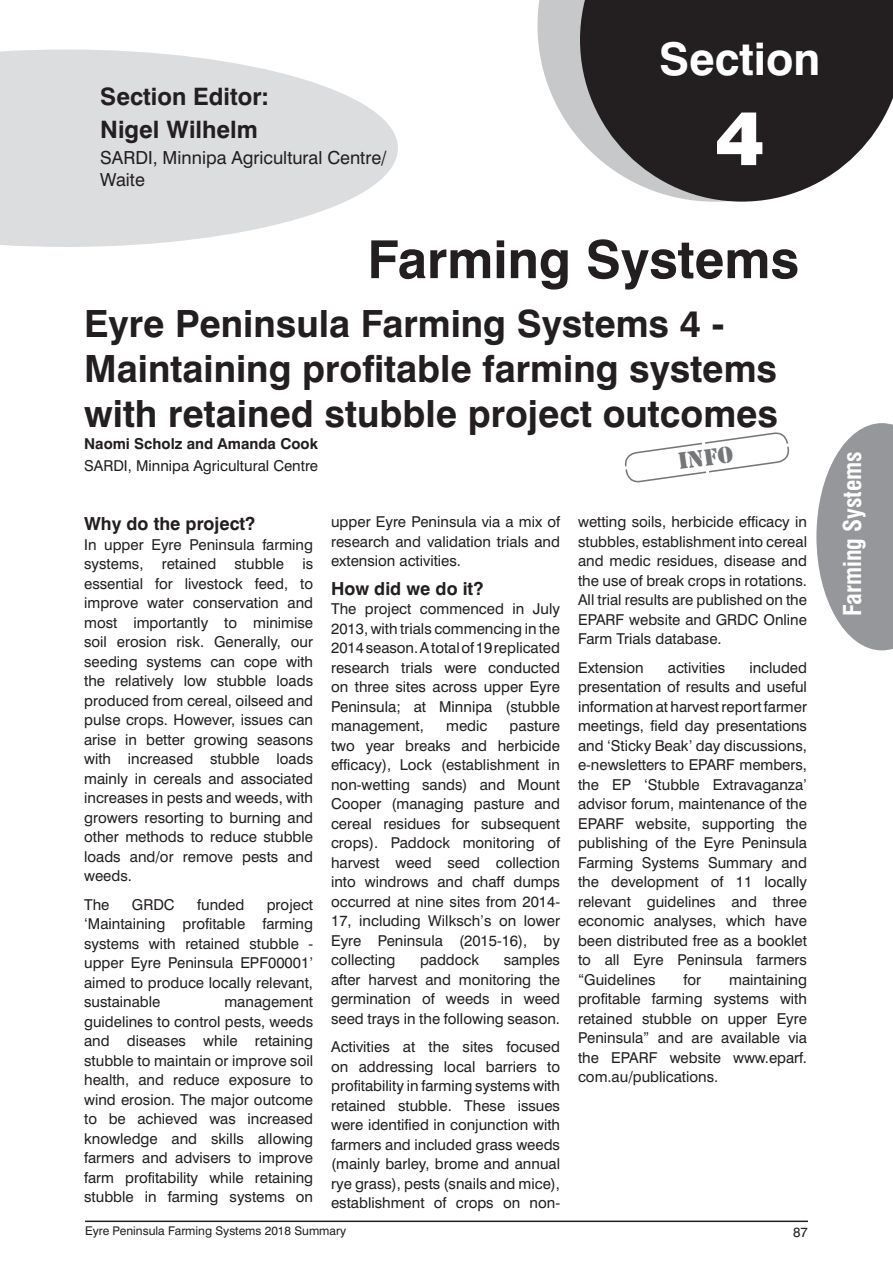
<style>
.page{position:relative;width:893px;height:1263px;background:#fff}
.page>*{position:absolute;margin:0;border:0;box-sizing:border-box;transform-origin:0 0}
.t1{font:900 75px "Swiss 721 BT";color:#fff}
.t2{font:700 52.5px "Swiss 721 BT";color:#231f20}
.t3{font:700 45px "Swiss 721 BT";color:#fff}
.t4{font:700 37.5px/45px "Swiss 721 BT";color:#231f20}
.t5{font:700 24px "Swiss 721 BT";color:#231f20}
.t6{font:700 condensed 24px "Swiss 721 BT";color:#fff}
.t7{font:21.75px "Stencil Std";color:#757679}
.t8{font:18px/21.6px "Swiss 721 BT";color:#231f20}
.t9{font:700 18px "Swiss 721 BT";color:#231f20}
.t10{font:15px/19.5px "Swiss 721 BT";color:#231f20;text-align:justify}
.t11{font:700 15px "Swiss 721 BT";color:#231f20}
.t12{font:13.5px "Swiss 721 BT";color:#231f20}
.t13{font:12px "Swiss 721 BT";color:#231f20}
</style>
<div class="page">
<hr style="left:85px;top:1220px;width:723px;height:2px;background:#231f20">
<svg style="left:0;top:49px;width:398px;height:198px;fill:#dcdddf"></svg>
<svg style="left:537px;top:0;width:43px;height:140px;fill:#c7c8ca"></svg>
<svg style="left:580px;top:0;width:313px;height:202px;background:#434041"></svg>
<svg style="left:624px;top:423px;width:269px;height:227px"></svg>
<p class="t5" style="left:100px;top:82px;width:170px">Section Editor:</p>
<p class="t5" style="left:100px;top:115px;width:159px">Nigel Wilhelm</p>
<p class="t8" style="left:100px;top:147px;width:288px">SARDI, Minnipa Agricultural Centre/<br>Waite</p>
<p class="t3" style="left:659px;top:32px;width:163px">Section</p>
<p class="t1" style="left:715px;top:93px;width:51px">4</p>
<p class="t2" style="left:367px;top:227px;width:433px">Farming Systems</p>
<p class="t4" style="left:84px;top:301px;width:695px">Eyre Peninsula Farming Systems 4 -<br>Maintaining profitable farming systems with retained stubble project outcomes</p>
<p class="t11" style="left:84px;top:435px;width:235px">Naomi Scholz and Amanda Cook</p>
<p class="t10" style="left:84px;top:456px;width:236px">SARDI, Minnipa Agricultural Centre</p>
<p class="t7" style="left:676px;top:447px;width:57px;rotate:-8deg">INFO</p>
<p class="t9" style="left:84px;top:513px;width:173px">Why do the project?</p>
<p class="t10" style="left:84px;top:534px;width:230px">In upper Eyre Peninsula farming systems, retained stubble is essential for livestock feed, to improve water conservation and most importantly to minimise soil erosion risk. Generally, our seeding systems can cope with the relatively low stubble loads produced from cereal, oilseed and pulse crops. However, issues can arise in better growing seasons with increased stubble loads mainly in cereals and associated increases in pests and weeds, with growers resorting to burning and other methods to reduce stubble loads and/or remove pests and weeds.</p>
<p class="t10" style="left:84px;top:894px;width:27px">The</p>
<p class="t10" style="left:132px;top:894px;width:44px">GRDC</p>
<p class="t10" style="left:197px;top:894px;width:49px">funded</p>
<p class="t10" style="left:84px;top:894px;width:230px;text-indent:183px">project ‘Maintaining profitable farming systems with retained stubble - upper Eyre Peninsula EPF00001’ aimed to produce locally relevant, sustainable</p>
<p class="t10" style="left:84px;top:992px;width:230px;text-indent:140px">management guidelines to control pests, weeds and diseases while retaining stubble to maintain or improve soil health, and reduce exposure to wind erosion. The major outcome to be achieved was increased knowledge and skills allowing farmers and advisers to improve farm profitability while retaining stubble in farming systems on</p>
<p class="t10" style="left:331px;top:512px;width:230px">upper Eyre Peninsula via a mix of research and validation trials and extension activities.</p>
<p class="t9" style="left:331px;top:577px;width:154px">How did we do it?</p>
<p class="t10" style="left:331px;top:599px;width:230px">The project commenced in July 2013, with trials commencing in the 2014 season. A total of 19 replicated research trials were conducted on three sites across upper Eyre Peninsula; at Minnipa (stubble management,</p>
<p class="t10" style="left:446px;top:716px;width:43px">medic</p>
<p class="t10" style="left:331px;top:716px;width:230px;text-indent:179px">pasture two year breaks and herbicide efficacy), Lock (establishment in non-wetting sands) and Mount Cooper (managing pasture and cereal residues for subsequent crops). Paddock monitoring of harvest weed seed collection into windrows and chaff dumps occurred at nine sites from 2014- 17, including Wilksch’s on lower Eyre Peninsula (2015-16), by collecting</p>
<p class="t10" style="left:331px;top:950px;width:230px;text-indent:173px">samples after harvest and monitoring the germination of weeds in weed seed trays in the following season.</p>
<p class="t10" style="left:331px;top:1037px;width:230px">Activities at the sites focused on addressing local barriers to profitability in farming systems with retained stubble. These issues were identified in conjunction with farmers and included grass weeds (mainly barley, brome and annual rye grass), pests (snails and mice), establishment of crops on non-</p>
<p class="t10" style="left:420px;top:950px;width:61px">paddock</p>
<p class="t10" style="left:578px;top:512px;width:230px">wetting soils, herbicide efficacy in stubbles, establishment into cereal and medic residues, disease and the use of break crops in rotations.<br>All trial results are published on the EPARF website and GRDC Online Farm Trials database.</p>
<p class="t10" style="left:578px;top:657px;width:67px">Extension</p>
<p class="t10" style="left:668px;top:657px;width:59px">activities</p>
<p class="t10" style="left:578px;top:657px;width:230px;text-indent:171px">included presentation of results and useful information at harvest report farmer meetings, field day presentations and ‘Sticky Beak’ day discussions, e-newsletters to EPARF members, the EP ‘Stubble Extravaganza’ advisor forum, maintenance of the EPARF website, supporting the publishing of the Eyre Peninsula Farming Systems Summary and the development of 11 locally relevant guidelines and three economic analyses, which have been distributed free as a booklet to all Eyre Peninsula farmers “Guidelines</p>
<p class="t10" style="left:683px;top:969px;width:19px">for</p>
<p class="t10" style="left:578px;top:969px;width:230px;text-indent:151px">maintaining profitable farming systems with retained stubble on upper Eyre Peninsula” and are available via the EPARF website www.eparf. com.au/publications.</p>
<p class="t13" style="left:85px;top:1223px;width:263px">Eyre Peninsula Farming Systems 2018 Summary</p>
<p class="t12" style="left:793px;top:1224px;width:16px">87</p>
<p class="t6" style="left:838px;top:616px;width:166px;rotate:-90deg">Farming Systems</p>
</div>
